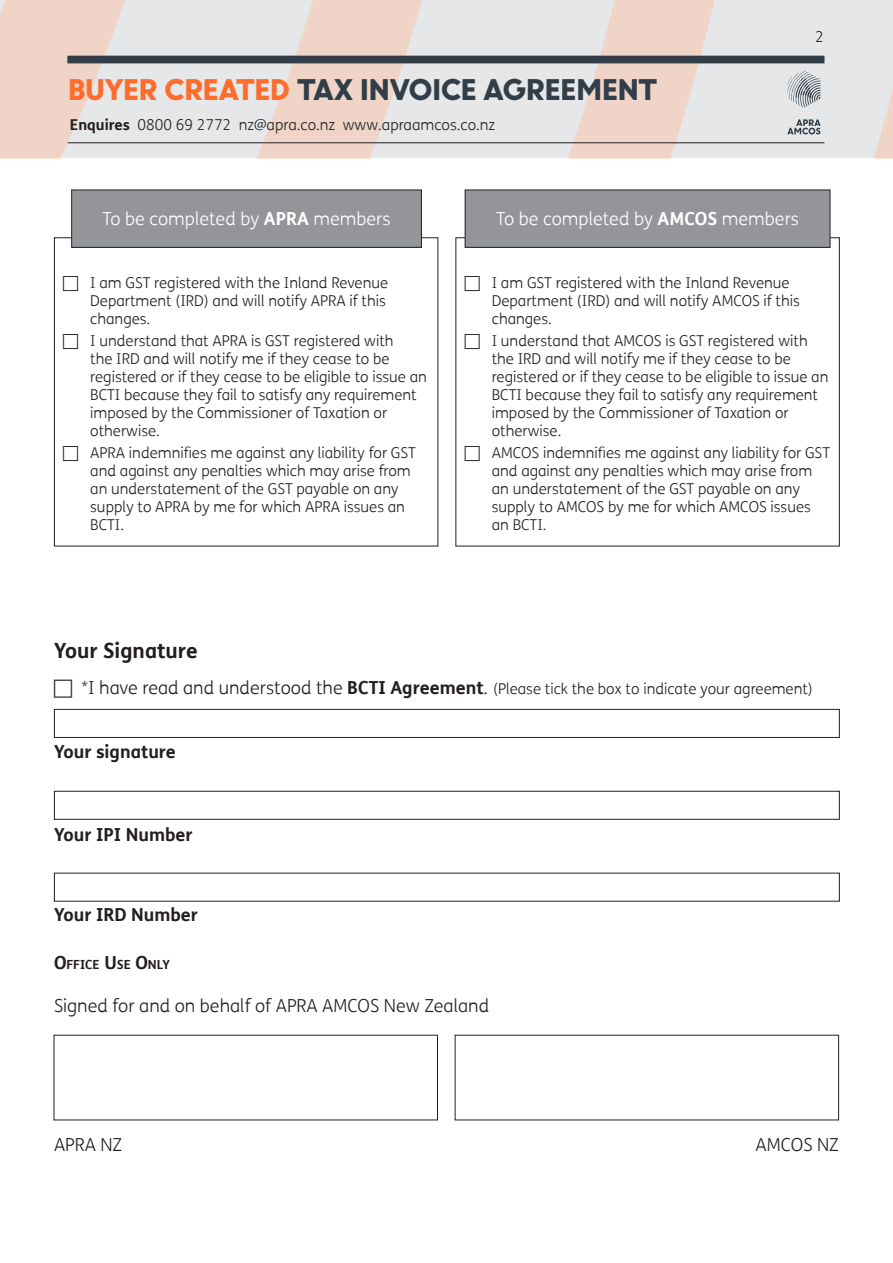
<style>
.page{position:relative;width:893px;height:1263px;background:#fff}
.page>*{position:absolute;margin:0;border:0;box-sizing:border-box;transform-origin:0 0}
.t1{font:900 27px "U8";letter-spacing:.005em;color:#313e48}
.t2{font:700 21px "FS Me";color:#231f20}
.t3{font:300 18px "FS Me";color:#231f20}
.t4{font:300 18px "FS Me";color:#fff}
.t5{font:700 18px "FS Me";color:#231f20}
.t6{font:300 15px/18px "FS Me";color:#231f20}
.t7{font:700 12.6px "FS Me";color:#231f20}
.s1{color:#ff6c2c}
.s2{font-weight:700}
.s3{font-size:18px}
.s4{font-weight:700;font-size:18px}
</style>
<div class="page">
<svg style="left:0;top:0;width:893px;height:158px;background:#e8dfdb"></svg>
<svg style="left:787px;top:119px;width:34px;height:15px"></svg>
<svg style="left:787px;top:71px;width:33px;height:37px"></svg>
<hr style="left:68px;top:142px;width:756px;height:1px;background:#231f20">
<div style="left:67px;top:56px;width:757px;height:7px;background:#313e48"></div>
<div style="left:72px;top:190px;width:349px;height:57px;background:#939598"></div>
<div style="left:71px;top:190px;width:351px;height:58px;border:1px solid #231f20"></div>
<div style="left:465px;top:190px;width:365px;height:57px;background:#939598"></div>
<div style="left:465px;top:190px;width:365px;height:58px;border:1px solid #231f20"></div>
<div style="left:54px;top:709px;width:786px;height:29px;border:1px solid #231f20"></div>
<div style="left:54px;top:791px;width:786px;height:29px;border:1px solid #231f20"></div>
<h1 class="t1" style="left:68px;top:68px;width:590px"><span class="s1">BUYER CREATED</span> TAX INVOICE AGREEMENT</h1>
<p class="t6" style="left:70px;top:115px;width:427px"><span class="s2">Enquires</span> 0800 69 2772 nz@apra.co.nz www.apraamcos.co.nz</p>
<p class="t6" style="left:815px;top:27px;width:10px">2</p>
<p class="t4" style="left:102px;top:207px;width:290px">To be completed by <span class="s2">APRA</span> members</p>
<p class="t4" style="left:496px;top:207px;width:304px">To be completed by <span class="s2">AMCOS</span> members</p>
<p class="t6" style="left:90px;top:273px;width:299px">I am GST registered with the Inland Revenue<br>Department (IRD) and will notify APRA if this changes.</p>
<p class="t6" style="left:90px;top:331px;width:338px">I understand that APRA is GST registered with<br>the IRD and will notify me if they cease to be registered or if they cease to be eligible to issue an BCTI because they fail to satisfy any requirement imposed by the Commissioner of Taxation or otherwise.</p>
<p class="t6" style="left:90px;top:443px;width:327px">APRA indemnifies me against any liability for GST and against any penalties which may arise from an understatement of the GST payable on any supply to APRA by me for which APRA issues an BCTI.</p>
<p class="t6" style="left:492px;top:273px;width:310px">I am GST registered with the Inland Revenue<br>Department (IRD) and will notify AMCOS if this changes.</p>
<p class="t6" style="left:492px;top:331px;width:338px">I understand that AMCOS is GST registered with the IRD and will notify me if they cease to be registered or if they cease to be eligible to issue an BCTI because they fail to satisfy any requirement imposed by the Commissioner of Taxation or otherwise.</p>
<p class="t6" style="left:492px;top:443px;width:340px">AMCOS indemnifies me against any liability for GST and against any penalties which may arise from an understatement of the GST payable on any supply to AMCOS by me for which AMCOS issues an BCTI.</p>
<p class="t2" style="left:54px;top:634px;width:145px">Your Signature</p>
<p class="t6" style="left:81px;top:679px;width:733px"><span class="s3">*I have read and understood the</span> <span class="s4">BCTI Agreement</span><span class="s3">.</span> (Please tick the box to indicate your agreement)</p>
<p class="t5" style="left:54px;top:737px;width:123px">Your signature</p>
<p class="t5" style="left:54px;top:821px;width:140px">Your IPI Number</p>
<p class="t5" style="left:54px;top:901px;width:146px">Your IRD Number</p>
<p class="t7" style="left:54px;top:955px;width:117px"><span class="s3">O</span>FFICE <span class="s3">U</span>SE <span class="s3">O</span>NLY</p>
<p class="t3" style="left:54px;top:994px;width:437px">Signed for and on behalf of APRA AMCOS New Zealand</p>
<p class="t3" style="left:54px;top:1132px;width:70px">APRA NZ</p>
<p class="t3" style="left:755px;top:1132px;width:85px">AMCOS NZ</p>
</div>
